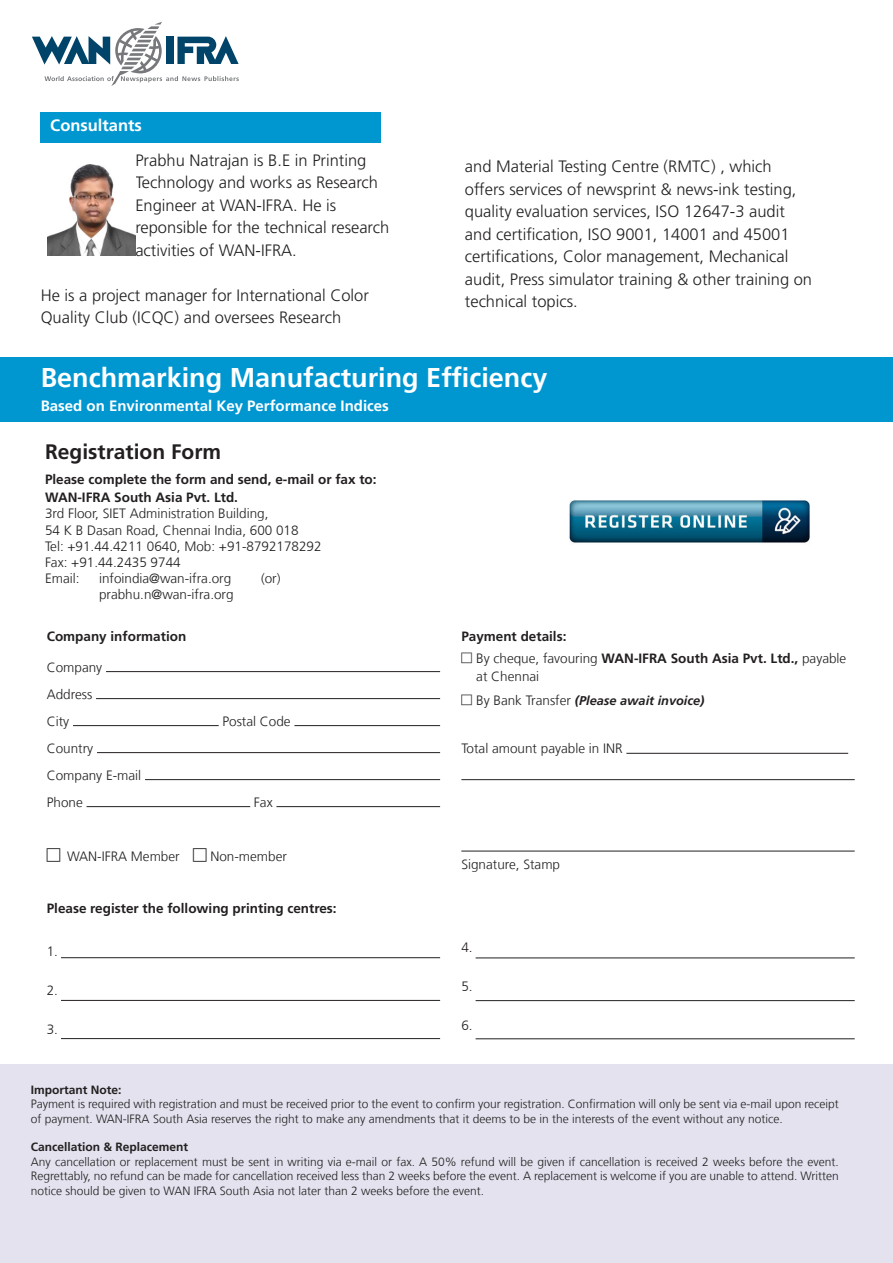
<style>
.page{position:relative;width:893px;height:1263px;background:#fff}
.page>*{position:absolute;margin:0;border:0;box-sizing:border-box;transform-origin:0 0}
.t1{font:700 27px "Frutiger 65";color:#fff}
.Hd_A{font:700 21px "Frutiger LT Com";color:#231f20}
.t2{font:300 16.5px/22.5px "Frutiger";color:#231f20}
.t3{font:700 16.5px "Frutiger LT Com";color:#fff}
.t4{font:700 15px "Frutiger LT Com";color:#fff}
.Form_BT{font:300 13.5px/18px "Frutiger LT Com";color:#231f20}
.Form_BT-2{font:700 13.5px "Frutiger LT Com";color:#231f20}
.Form_BT-3{font:italic 700 12.75px "Frutiger LT Com";color:#231f20}
.Form_BT-4{font:300 12px/14.4px "Frutiger LT Com";color:#231f20}
.Form_BT-5{font:700 12px "Frutiger LT Com";color:#231f20}
.s1{font-weight:700}
.s2{font-weight:300;font-style:normal;font-size:13.5px}
</style>
<div class="page">
<hr style="left:626px;top:753px;width:222px;height:1px;background:#231f20">
<hr style="left:461px;top:779px;width:394px;height:1px;background:#231f20">
<hr style="left:461px;top:851px;width:394px;height:1px;background:#231f20">
<hr style="left:106px;top:671px;width:334px;height:1px;background:#231f20">
<hr style="left:96px;top:698px;width:344px;height:1px;background:#231f20">
<hr style="left:73px;top:725px;width:146px;height:1px;background:#231f20">
<hr style="left:294px;top:725px;width:146px;height:1px;background:#231f20">
<hr style="left:97px;top:752px;width:343px;height:1px;background:#231f20">
<hr style="left:145px;top:779px;width:295px;height:1px;background:#231f20">
<hr style="left:87px;top:806px;width:163px;height:1px;background:#231f20">
<hr style="left:276px;top:806px;width:164px;height:1px;background:#231f20">
<div style="left:0;top:1064px;width:893px;height:199px;background:#e3e2ee"></div>
<hr style="left:61px;top:957px;width:379px;height:1px;background:#231f20">
<hr style="left:61px;top:1000px;width:379px;height:1px;background:#231f20">
<hr style="left:61px;top:1038px;width:379px;height:1px;background:#231f20">
<hr style="left:476px;top:958px;width:379px;height:1px;background:#231f20">
<hr style="left:476px;top:1000px;width:379px;height:1px;background:#231f20">
<hr style="left:476px;top:1038px;width:379px;height:1px;background:#231f20">
<div style="left:0;top:357px;width:893px;height:64px;background:#0097d1"></div>
<svg style="left:32px;top:22px;width:207px;height:64px"></svg>
<div style="left:41px;top:112px;width:340px;height:30px;background:#0097d1"></div>
<img style="left:47px;top:164px;width:88px;height:92px">
<img style="left:569px;top:500px;width:241px;height:45px">
<p class="t3" style="left:50px;top:116px;width:93px">Consultants</p>
<p class="t2" style="left:135px;top:149px;width:255px">Prabhu Natrajan is B.E in Printing<br>Technology and works as Research<br>Engineer at WAN-IFRA. He is reponsible for the technical research activities of WAN-IFRA.</p>
<p class="t2" style="left:41px;top:284px;width:330px">He is a project manager for International Color<br>Quality Club (ICQC) and oversees Research</p>
<p class="t2" style="left:465px;top:156px;width:349px">and Material Testing Centre (RMTC) , which offers services of newsprint &amp; news-ink testing, quality evaluation services, ISO 12647-3 audit and certification, ISO 9001, 14001 and 45001 certifications, Color management, Mechanical audit, Press simulator training &amp; other training on technical topics.</p>
<p class="t1" style="left:41px;top:362px;width:508px">Benchmarking Manufacturing Efficiency</p>
<p class="t4" style="left:41px;top:397px;width:350px">Based on Environmental Key Performance Indices</p>
<p class="Hd_A" style="left:45px;top:439px;width:178px">Registration Form</p>
<p class="Form_BT-2" style="left:45px;top:471px;width:333px">Please complete the form and send, e-mail or fax to:</p>
<p class="Form_BT-2" style="left:45px;top:489px;width:195px">WAN-IFRA South Asia Pvt. Ltd.</p>
<p class="Form_BT" style="left:45px;top:505px;width:225px">3rd Floor, SIET Administration Building,</p>
<p class="Form_BT" style="left:45px;top:521px;width:255px">54 K B Dasan Road, Chennai India, 600 018</p>
<p class="Form_BT" style="left:45px;top:537px;width:278px">Tel: +91.44.4211 0640, Mob: +91-8792178292</p>
<p class="Form_BT" style="left:45px;top:553px;width:137px">Fax: +91.44.2435 9744</p>
<p class="Form_BT" style="left:45px;top:569px;width:36px">Email:</p>
<p class="Form_BT" style="left:99px;top:569px;width:134px">infoindia@wan-ifra.org</p>
<p class="Form_BT" style="left:261px;top:569px;width:21px">(or)</p>
<p class="Form_BT" style="left:99px;top:586px;width:136px">prabhu.n@wan-ifra.org</p>
<p class="Form_BT-2" style="left:47px;top:628px;width:141px">Company information</p>
<p class="Form_BT" style="left:47px;top:658px;width:57px">Company</p>
<p class="Form_BT" style="left:47px;top:685px;width:47px">Address</p>
<p class="Form_BT" style="left:47px;top:712px;width:24px">City</p>
<p class="Form_BT" style="left:222px;top:712px;width:70px">Postal Code</p>
<p class="Form_BT" style="left:47px;top:739px;width:48px">Country</p>
<p class="Form_BT" style="left:47px;top:766px;width:96px">Company E-mail</p>
<p class="Form_BT" style="left:47px;top:793px;width:38px">Phone</p>
<p class="Form_BT" style="left:254px;top:793px;width:20px">Fax</p>
<p class="Form_BT" style="left:67px;top:847px;width:114px">WAN-IFRA Member</p>
<p class="Form_BT" style="left:210px;top:847px;width:78px">Non-member</p>
<p class="Form_BT-2" style="left:47px;top:900px;width:291px">Please register the following printing centres:</p>
<p class="Form_BT" style="left:47px;top:942px;width:13px">1.</p>
<p class="Form_BT" style="left:47px;top:981px;width:13px">2.</p>
<p class="Form_BT" style="left:47px;top:1020px;width:13px">3.</p>
<p class="Form_BT-2" style="left:461px;top:628px;width:107px">Payment details:</p>
<p class="Form_BT" style="left:476px;top:649px;width:372px">By cheque, favouring <span class="s1">WAN-IFRA South Asia Pvt. Ltd.,</span> payable at Chennai</p>
<p class="Form_BT-3" style="left:476px;top:693px;width:230px"><span class="s2">By Bank Transfer</span> (Please await invoice)</p>
<p class="Form_BT" style="left:461px;top:740px;width:163px">Total amount payable in INR</p>
<p class="Form_BT" style="left:461px;top:855px;width:100px">Signature, Stamp</p>
<p class="Form_BT" style="left:461px;top:938px;width:13px">4.</p>
<p class="Form_BT" style="left:461px;top:977px;width:13px">5.</p>
<p class="Form_BT" style="left:461px;top:1016px;width:13px">6.</p>
<p class="Form_BT-5" style="left:31px;top:1082px;width:92px">Important Note:</p>
<p class="Form_BT-4" style="left:31px;top:1097px;width:809px">Payment is required with registration and must be received prior to the event to confirm your registration. Confirmation will only be sent via e-mail upon receipt of payment. WAN-IFRA South Asia reserves the right to make any amendments that it deems to be in the interests of the event without any notice.</p>
<p class="Form_BT-5" style="left:31px;top:1140px;width:159px">Cancellation &amp; Replacement</p>
<p class="Form_BT-4" style="left:31px;top:1154px;width:809px;text-align:justify">Any cancellation or replacement must be sent in writing via e-mail or fax. A 50% refund will be given if cancellation is received 2 weeks before the event.<br>Regrettably, no refund can be made for cancellation received less than 2 weeks before the event. A replacement is welcome if you are unable to attend. Written notice should be given to WAN IFRA South Asia not later than 2 weeks before the event.</p>
</div>
